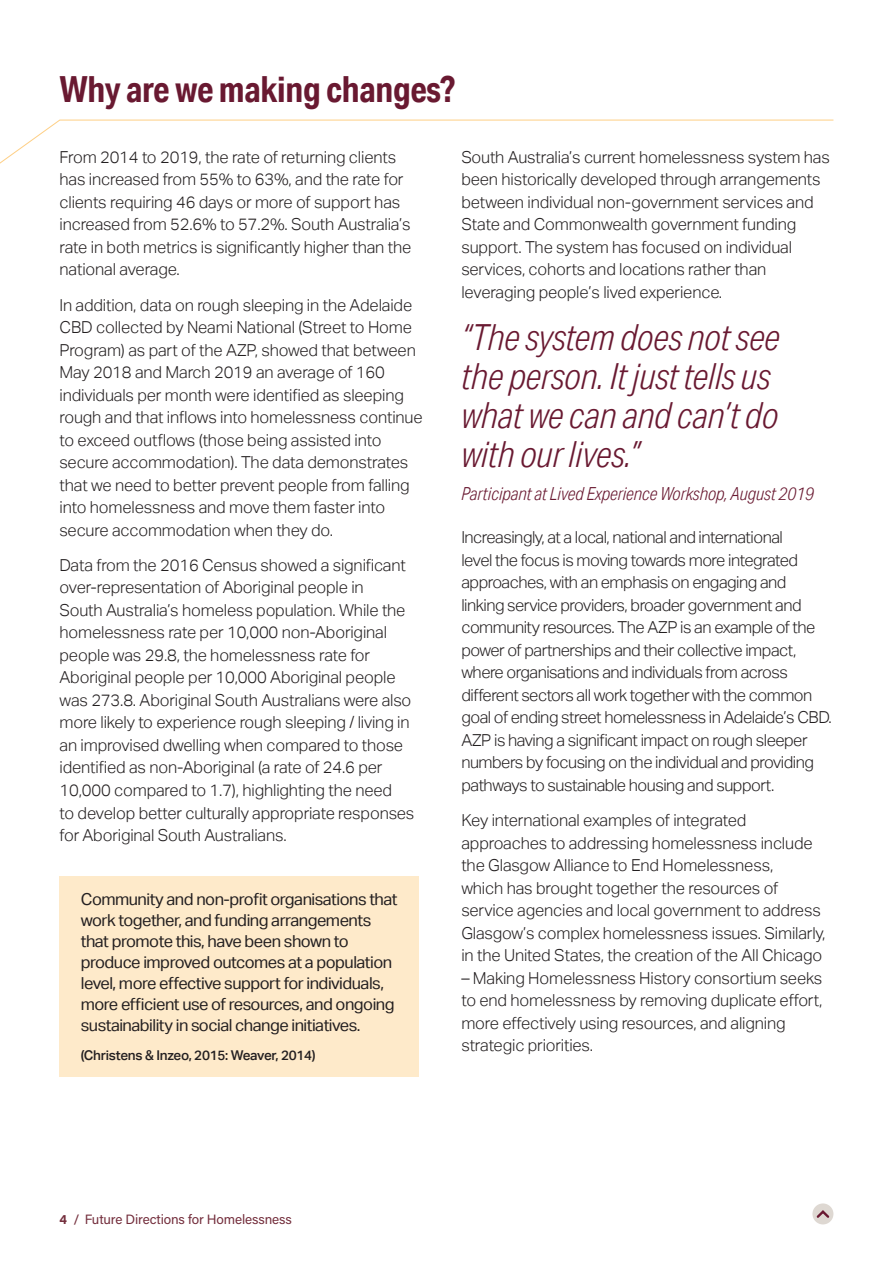
<style>
.page{position:relative;width:893px;height:1263px;background:#fff}
.page>*{position:absolute;margin:0;border:0;box-sizing:border-box;transform-origin:0 0}
._3__Quote{font:italic 300 36px/39px "Aktiv Grotesk Cd";letter-spacing:-.01em;color:#691931}
._1__Heading_-_BURG{font:700 36px "Aktiv Grotesk Cd";letter-spacing:-.01em;color:#691931}
._3__Quote-2{font:italic 300 18px "Aktiv Grotesk Cd";letter-spacing:-.01em;color:#691931}
._3__Body_Copy{font:300 16.5px/22.5px "Aktiv Grotesk";letter-spacing:-.01em;color:#231f20}
._3__Body_Copy-2{font:300 16.5px/22.5px "Aktiv Grotesk";letter-spacing:-.03em;color:#231f20}
._3__Body_Copy-3{font:16.5px/21px "Aktiv Grotesk";letter-spacing:-.03em;color:#231f20}
._3__Body_Copy-4{font:500 13.5px "Aktiv Grotesk";letter-spacing:-.02em;color:#231f20}
.t1{font:13.5px "Acumin Pro";letter-spacing:-.01em;color:#742f3d}
.s1{font-weight:700}
.s2{font-weight:500}
</style>
<div class="page">
<div style="left:812px;top:1203px;width:21px;height:21px;background:#ded8d2;border-radius:50%"></div>
<svg style="left:816px;top:1210px;width:14px;height:8px"></svg>
<div style="left:60px;top:876px;width:359px;height:200px;background:#feeaca"></div>
<svg style="left:0;top:119px;width:834px;height:45px"></svg>
<p class="_1__Heading_-_BURG" style="left:60px;top:67px;width:397px">Why are we making changes?</p>
<p class="_3__Body_Copy" style="left:60px;top:146px;width:353px">From 2014 to 2019, the rate of returning clients has increased from 55% to 63%, and the rate for clients requiring 46 days or more of support has increased from 52.6% to 57.2%. South Australia’s rate in both metrics is significantly higher than the national average.</p>
<p class="_3__Body_Copy" style="left:60px;top:294px;width:365px">In addition, data on rough sleeping in the Adelaide CBD collected by Neami National (Street to Home Program) as part of the AZP, showed that between May 2018 and March 2019 an average of 160 individuals per month were identified as sleeping rough and that inflows into homelessness continue to exceed outflows (those being assisted into secure accommodation). The data demonstrates that we need to better prevent people from falling into homelessness and move them faster into secure accommodation when they do.</p>
<p class="_3__Body_Copy" style="left:60px;top:554px;width:356px">Data from the 2016 Census showed a significant over-representation of Aboriginal people in<br>South Australia’s homeless population. While the homelessness rate per 10,000 non-Aboriginal people was 29.8, the homelessness rate for Aboriginal people per 10,000 Aboriginal people was 273.8. Aboriginal South Australians were also more likely to experience rough sleeping / living in an improvised dwelling when compared to those identified as non-Aboriginal (a rate of 24.6 per 10,000 compared to 1.7), highlighting the need<br>to develop better culturally appropriate responses for Aboriginal South Australians.</p>
<p class="_3__Body_Copy-3" style="left:81px;top:888px;width:318px">Community and non-profit organisations that work together, and funding arrangements that promote this, have been shown to produce improved outcomes at a population level, more effective support for individuals, more efficient use of resources, and ongoing sustainability in social change initiatives.</p>
<p class="_3__Body_Copy-4" style="left:81px;top:1047px;width:236px">(Christens &amp; Inzeo, 2015: Weaver, 2014)</p>
<p class="_3__Body_Copy" style="left:461px;top:146px;width:370px">South Australia’s current homelessness system has been historically developed through arrangements between individual non-government services and State and Commonwealth government funding support. The system has focused on individual services, cohorts and locations rather than leveraging people’s lived experience.</p>
<p class="_3__Quote" style="left:461px;top:317px;width:320px">“The system does not see the person. It just tells us what we can and can’t do with our lives.”</p>
<p class="_3__Quote-2" style="left:461px;top:483px;width:354px">Participant at Lived Experience Workshop, August 2019</p>
<p class="_3__Body_Copy-2" style="left:461px;top:526px;width:372px">Increasingly, at a local, national and international<br>level the focus is moving towards more integrated approaches, with an emphasis on engaging and linking service providers, broader government and community resources. The AZP is an example of the power of partnerships and their collective impact, where organisations and individuals from across different sectors all work together with the common goal of ending street homelessness in Adelaide’s CBD.<br>AZP is having a significant impact on rough sleeper numbers by focusing on the individual and providing pathways to sustainable housing and support.</p>
<p class="_3__Body_Copy" style="left:461px;top:809px;width:366px">Key international examples of integrated approaches to addressing homelessness include the Glasgow Alliance to End Homelessness,<br>which has brought together the resources of service agencies and local government to address Glasgow’s complex homelessness issues. Similarly, in the United States, the creation of the All Chicago</p>
<p class="_3__Body_Copy" style="left:461px;top:967px;width:363px">– Making Homelessness History consortium seeks to end homelessness by removing duplicate effort, more effectively using resources, and aligning strategic priorities.</p>
<p class="t1" style="left:60px;top:1210px;width:234px"><span class="s1">4</span> <span class="s2">/</span> Future Directions for Homelessness</p>
</div>
